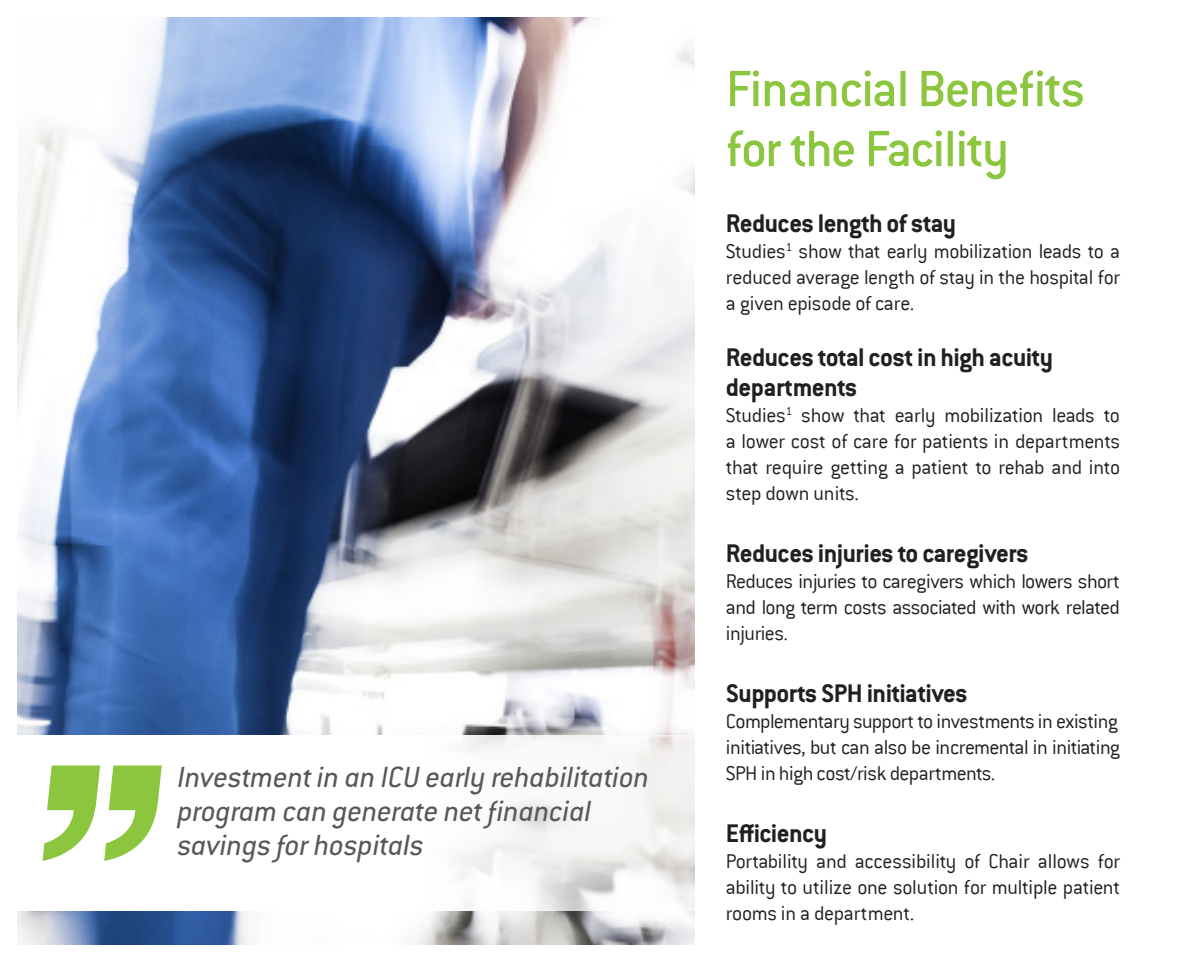
<style>
.page{position:relative;width:1191px;height:964px;background:#fff}
.page>*{position:absolute;margin:0;border:0;box-sizing:border-box;transform-origin:0 0}
.Heading_1{font:56px/60px "Conduit ITC Medium";letter-spacing:-.03em;color:#8bc63e}
.t1{font:italic 32px/34px "Conduit ITC";color:#57585a}
.Features_text{font:700 28px/30px "Conduit ITC";letter-spacing:-.02em;color:#231f20}
.bread_text{font:700 28px "Conduit ITC";letter-spacing:-.02em;color:#231f20}
.bread_text-2{font:300 22px/26px "Conduit ITC";letter-spacing:-.02em;color:#231f20;text-align:justify}
</style>
<div class="page">
<img style="left:17px;top:17px;width:677px;height:927px">
<div style="left:0;top:736px;width:1159px;height:175px;background:#fff"></div>
<svg style="left:42px;top:765px;width:120px;height:96px"></svg>
<p class="t1" style="left:178px;top:759px;width:473px">Investment in an ICU early rehabilitation program can generate net financial savings for hospitals</p>
<p class="Heading_1" style="left:726px;top:57px;width:361px">Financial Benefits for the Facility</p>
<p class="Features_text" style="left:726px;top:208px;width:232px">Reduces length of stay</p>
<p class="bread_text-2" style="left:726px;top:238px;width:396px">Studies<sup>1</sup> show that early mobilization leads to a reduced average length of stay in the hospital for a given episode of care.</p>
<p class="Features_text" style="left:726px;top:342px;width:329px">Reduces total cost in high acuity departments</p>
<p class="bread_text-2" style="left:726px;top:402px;width:396px">Studies<sup>1</sup> show that early mobilization leads to a lower cost of care for patients in departments that require getting a patient to rehab and into step down units.</p>
<p class="Features_text" style="left:726px;top:538px;width:304px">Reduces injuries to caregivers</p>
<p class="bread_text-2" style="left:726px;top:568px;width:396px">Reduces injuries to caregivers which lowers short and long term costs associated with work related injuries.</p>
<p class="Features_text" style="left:726px;top:678px;width:243px">Supports SPH initiatives</p>
<p class="bread_text-2" style="left:726px;top:708px;width:393px">Complementary support to investments in existing</p>
<p class="bread_text-2" style="left:726px;top:734px;width:395px">initiatives, but can also be incremental in initiating<br>SPH in high cost/risk departments.</p>
<p class="bread_text" style="left:726px;top:816px;width:103px">Efficiency</p>
<p class="bread_text-2" style="left:726px;top:848px;width:396px">Portability and accessibility of Chair allows for ability to utilize one solution for multiple patient rooms in a department.</p>
</div>
